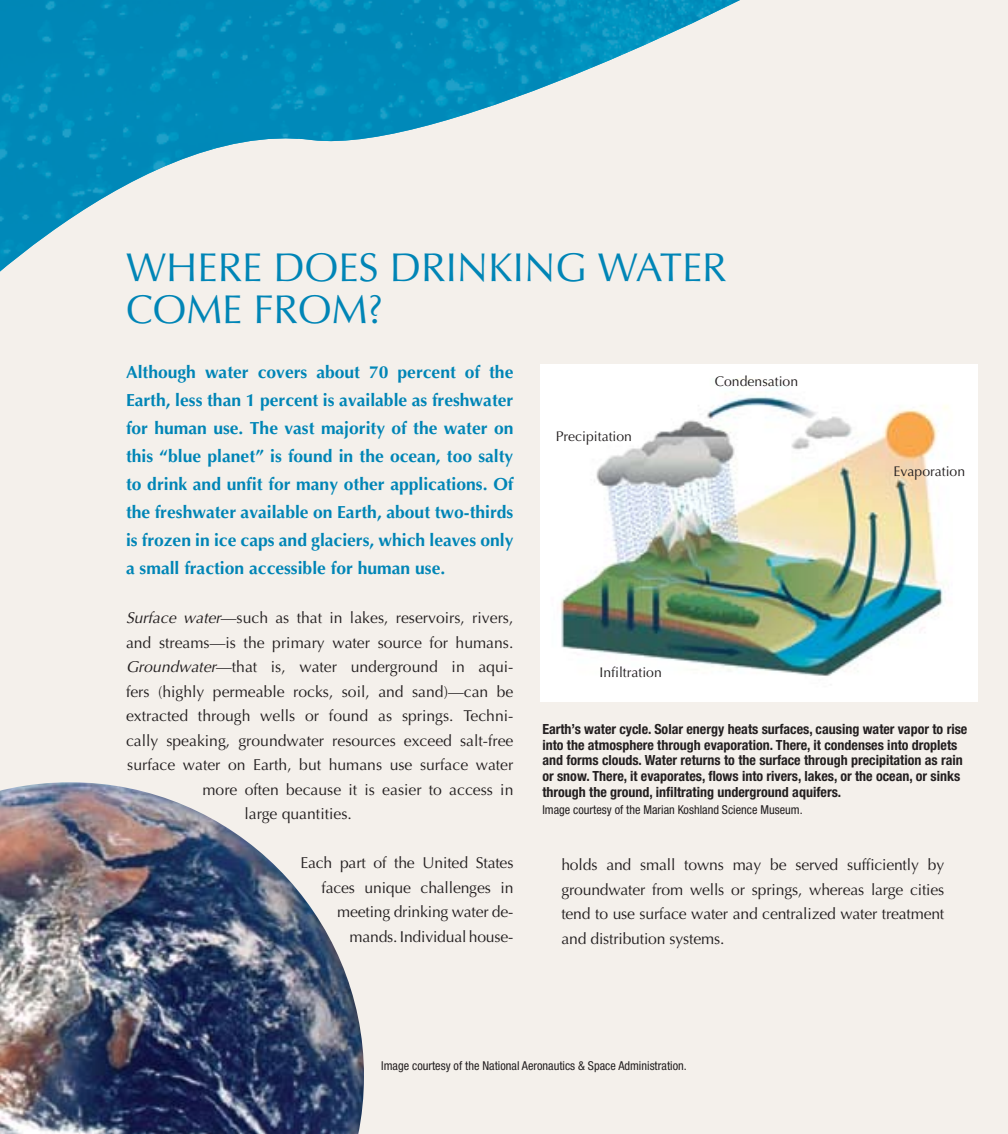
<style>
.page{position:relative;width:1008px;height:1134px;background:#f4f0eb}
.page>*{position:absolute;margin:0;border:0;box-sizing:border-box;transform-origin:0 0}
.t1{font:40.25px "Optima";color:#0085b6}
.t2{font:700 17.5px/28px "Optima";color:#0085b6;text-align:justify}
.t3{font:15.75px/24.5px "Optima";color:#231f20;text-align:right}
.t4{font:700 condensed 14px/15.8px "Helvetica Neue";color:#231f20}
.t5{font:14px "Optima";color:#231f20}
.t6{font:condensed 12.25px "Helvetica Neue";color:#231f20}
.s1{font-style:italic}
</style>
<div class="page">
<div style="left:541px;top:364px;width:437px;height:338px;background:#fff"></div>
<img style="left:560px;top:392px;width:389px;height:284px">
<img style="left:0;top:782px;width:364px;height:352px">
<img style="left:0;top:0;width:740px;height:272px">
<h1 class="t1" style="left:126px;top:244px;width:93px">Where</h1>
<h1 class="t1" style="left:274px;top:244px;width:141px">does drin</h1>
<h1 class="t1" style="left:488px;top:244px;width:49px">king</h1>
<h1 class="t1" style="left:598px;top:244px;width:27px">water</h1>
<h1 class="t1" style="left:126px;top:286px;width:259px">come from?</h1>
<p class="t2" style="left:126px;top:358px;width:389px">Although water covers about 70 percent of the Earth, less than 1 percent is available as freshwater for human use. The vast majority of the water on this “blue planet” is found in the ocean, too salty to drink and unfit for many other applications. Of the freshwater available on Earth, about two-thirds is frozen in ice caps and glaciers, which leaves only a small fraction accessible for human use.</p>
<p class="t3" style="left:126px;top:606px;width:389px"><span class="s1">Surface water</span>—such as that in lakes, reservoirs, rivers,</p>
<p class="t3" style="left:126px;top:630px;width:389px">and streams—is the primary water source for humans.</p>
<p class="t3" style="left:126px;top:655px;width:389px"><span class="s1">Groundwater</span>—that is, water underground in aqui-</p>
<p class="t3" style="left:126px;top:679px;width:389px">fers (highly permeable rocks, soil, and sand)—can be</p>
<p class="t3" style="left:126px;top:704px;width:389px">extracted through wells or found as springs. Techni-</p>
<p class="t3" style="left:126px;top:728px;width:389px">cally speaking, groundwater resources exceed salt-free</p>
<p class="t3" style="left:127px;top:753px;width:388px">surface water on Earth, but humans use surface water</p>
<p class="t3" style="left:202px;top:777px;width:312px">more often because it is easier to access in</p>
<p class="t3" style="left:244px;top:802px;width:109px">large quantities.</p>
<p class="t3" style="left:300px;top:851px;width:214px">Each part of the United States faces unique challenges in meeting drinking water de&shy;mands. Individual house-</p>
<p class="t5" style="left:556px;top:428px;width:78px">Precipitation</p>
<p class="t5" style="left:715px;top:373px;width:85px">Condensation</p>
<p class="t5" style="left:600px;top:665px;width:64px">Infiltration</p>
<p class="t5" style="left:894px;top:463px;width:73px">Evaporation</p>
<p class="t4" style="left:542px;top:721px;width:427px">Earth’s water cycle. Solar energy heats surfaces, causing water vapor to rise into the atmosphere through evaporation. There, it condenses into droplets and forms clouds. Water returns to the surface through precipitation as rain or snow. There, it evaporates, flows into rivers, lakes, or the ocean, or sinks through the ground, infiltrating underground aquifers.</p>
<p class="t6" style="left:542px;top:803px;width:262px">Image courtesy of the Marian Koshland Science Museum.</p>
<p class="t3" style="left:561px;top:853px;width:384px;text-align:justify">holds and small towns may be served sufficiently by groundwater from wells or springs, whereas large cities tend to use surface water and centralized water treatment and distribution systems.</p>
<p class="t6" style="left:381px;top:1059px;width:307px">Image courtesy of the National Aeronautics &amp; Space Administration.</p>
</div>
